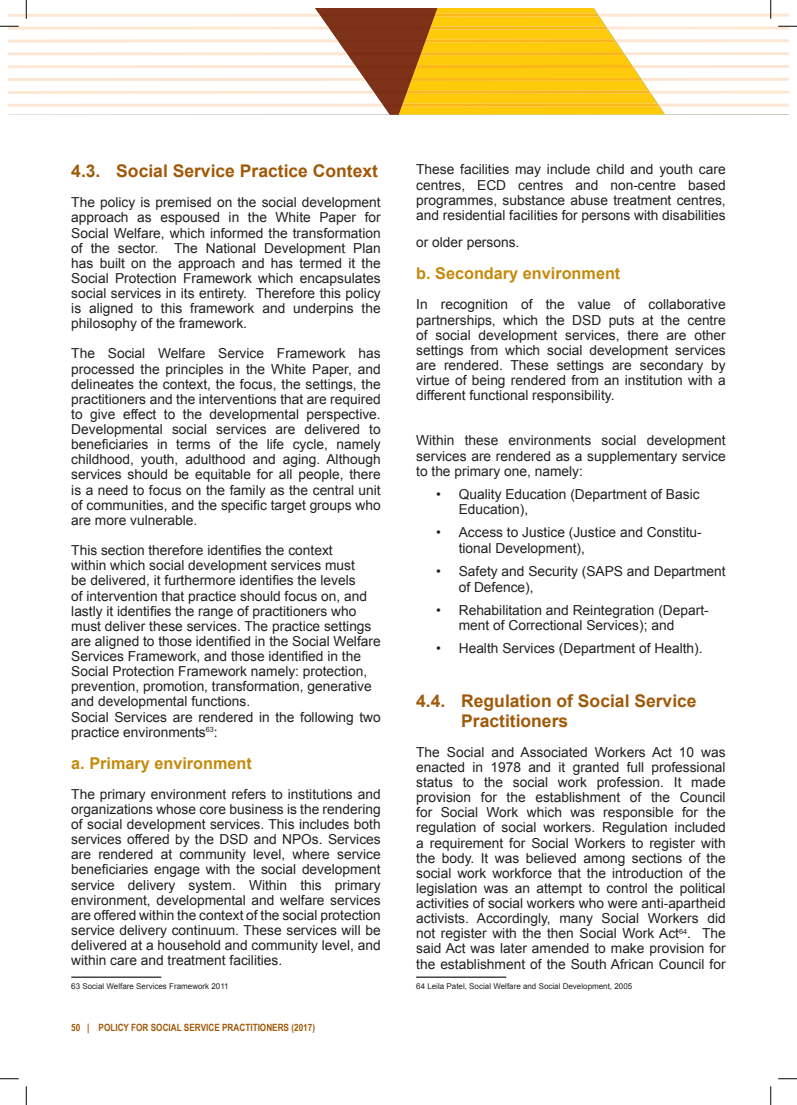
<style>
.page{position:relative;width:797px;height:1105px;background:#fff}
.page>*{position:absolute;margin:0;border:0;box-sizing:border-box;transform-origin:0 0}
.Heading_2{font:700 17.5px/19.2px "Arial";color:#a05908}
.Heading_3{font:700 16.25px "Arial";color:#c48a0c}
.List_Paragraph{font:13.75px/15.1px "Arial";color:#231f20;text-align:justify}
.t1{font:700 10px "Arial Narrow";color:#a05908}
.t2{font:8px "Arial";color:#231f20}
</style>
<div class="page">
<hr style="left:71px;top:976px;width:90px;height:2px;background:#231f20">
<hr style="left:416px;top:976px;width:90px;height:2px;background:#231f20">
<svg style="left:0;top:1078px;width:19px;height:1px"></svg>
<svg style="left:778px;top:1078px;width:19px;height:1px"></svg>
<svg style="left:25px;top:1086px;width:2px;height:19px"></svg>
<svg style="left:0;top:0;width:797px;height:115px"></svg>
<svg style="left:770px;top:1086px;width:1px;height:19px"></svg>
<p class="Heading_2" style="left:71px;top:162px;width:308px">4.3. Social Service Practice Context</p>
<p class="List_Paragraph" style="left:71px;top:195px;width:311px">The policy is premised on the social development approach as espoused in the White Paper for Social Welfare, which informed the transformation of the sector. The National Development Plan has built on the approach and has termed it the Social Protection Framework which encapsulates social services in its entirety. Therefore this policy is aligned to this framework and underpins the philosophy of the framework.</p>
<p class="List_Paragraph" style="left:71px;top:346px;width:311px">The Social Welfare Service Framework has processed the principles in the White Paper, and delineates the context, the focus, the settings, the practitioners and the interventions that are required to give effect to the developmental perspective.<br>Developmental social services are delivered to beneficiaries in terms of the life cycle, namely childhood, youth, adulthood and aging. Although services should be equitable for all people, there is a need to focus on the family as the central unit of communities, and the specific target groups who are more vulnerable.</p>
<p class="List_Paragraph" style="left:71px;top:543px;width:311px;text-align:left">This section therefore identifies the context<br>within which social development services must<br>be delivered, it furthermore identifies the levels<br>of intervention that practice should focus on, and lastly it identifies the range of practitioners who must deliver these services. The practice settings are aligned to those identified in the Social Welfare Services Framework, and those identified in the Social Protection Framework namely: protection, prevention, promotion, transformation, generative and developmental functions.</p>
<p class="List_Paragraph" style="left:71px;top:709px;width:311px">Social Services are rendered in the following two practice environments<sup>63</sup>:</p>
<p class="Heading_3" style="left:71px;top:752px;width:182px">a. Primary environment</p>
<p class="List_Paragraph" style="left:71px;top:786px;width:311px">The primary environment refers to institutions and organizations whose core business is the rendering of social development services. This includes both services offered by the DSD and NPOs. Services are rendered at community level, where service beneficiaries engage with the social development service delivery system. Within this primary environment, developmental and welfare services are offered within the context of the social protection service delivery continuum. These services will be delivered at a household and community level, and within care and treatment facilities.</p>
<p class="t2" style="left:71px;top:981px;width:159px">63 Social Welfare Services Framework 2011</p>
<p class="t1" style="left:71px;top:1020px;width:245px">50 | POLICY FOR SOCIAL SERVICE PRACTITIONERS (2017)</p>
<p class="List_Paragraph" style="left:416px;top:162px;width:311px">These facilities may include child and youth care centres, ECD centres and non-centre based programmes, substance abuse treatment centres, and residential facilities for persons with disabilities</p>
<p class="List_Paragraph" style="left:416px;top:235px;width:105px">or older persons.</p>
<p class="Heading_3" style="left:416px;top:263px;width:206px">b. Secondary environment</p>
<p class="List_Paragraph" style="left:416px;top:297px;width:311px">In recognition of the value of collaborative partnerships, which the DSD puts at the centre of social development services, there are other settings from which social development services are rendered. These settings are secondary by virtue of being rendered from an institution with a different functional responsibility.</p>
<p class="List_Paragraph" style="left:416px;top:433px;width:311px">Within these environments social development services are rendered as a supplementary service to the primary one, namely:</p>
<p class="List_Paragraph" style="left:459px;top:486px;width:242px;line-height:15.8px;text-indent:-22px">• Quality Education (Department of Basic<br>Education),</p>
<p class="List_Paragraph" style="left:459px;top:525px;width:245px;line-height:15.9px;text-indent:-22px">• Access to Justice (Justice and Constitu&shy;tional Development),</p>
<p class="List_Paragraph" style="left:459px;top:563px;width:268px;line-height:15.8px;text-indent:-22px">• Safety and Security (SAPS and Department of Defence),</p>
<p class="List_Paragraph" style="left:459px;top:602px;width:251px;line-height:15.8px;text-indent:-22px">• Rehabilitation and Reintegration (Depart&shy;ment of Correctional Services); and</p>
<p class="List_Paragraph" style="left:436px;top:641px;width:268px">• Health Services (Department of Health).</p>
<p class="Heading_2" style="left:461px;top:692px;width:237px;text-indent:-45px">4.4. Regulation of Social Service<br>Practitioners</p>
<p class="List_Paragraph" style="left:416px;top:744px;width:311px">The Social and Associated Workers Act 10 was enacted in 1978 and it granted full professional status to the social work profession. It made provision for the establishment of the Council for Social Work which was responsible for the regulation of social workers. Regulation included a requirement for Social Workers to register with the body. It was believed among sections of the social work workforce that the introduction of the legislation was an attempt to control the political activities of social workers who were anti-apartheid activists. Accordingly, many Social Workers did not register with the then Social Work Act<sup>64</sup>. The said Act was later amended to make provision for the establishment of the South African Council for</p>
<p class="t2" style="left:416px;top:981px;width:217px">64 Leila Patel, Social Welfare and Social Development, 2005</p>
</div>
